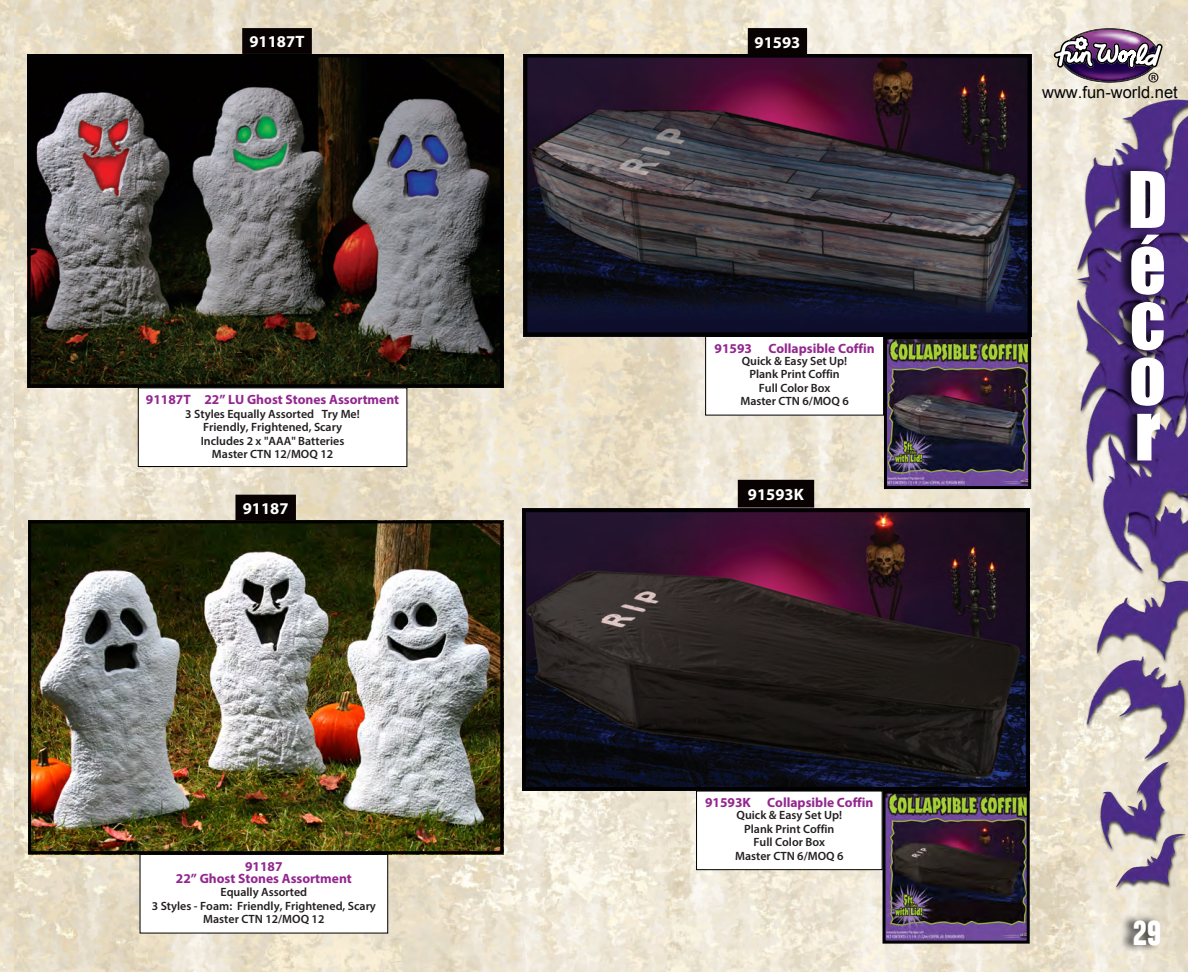
<style>
.page{position:relative;width:1188px;height:972px;background:#fff}
.page>*{position:absolute;margin:0;border:0;box-sizing:border-box;transform-origin:0 0}
.t1{font:72px/55.5px "Impact";color:#fff}
.t2{font:37.5px "Chalet Comprime Hong Kong Eighty";color:#fff}
.t3{font:700 16.5px "Myriad Pro";color:#fff}
.t4{font:16.5px "Arial";color:#040503}
.t5{font:700 13.5px "Myriad Pro";color:#93268f}
.t6{font:600 12px "Myriad Pro";color:#231f20}
</style>
<div class="page">
<img style="left:14px;top:0;width:1174px;height:972px">
<img style="left:0;top:0;width:14px;height:972px">
<img style="left:1076px;top:0;width:112px;height:957px">
<svg style="left:1054px;top:28px;width:109px;height:55px"></svg>
<svg style="left:1119px;top:913px;width:42px;height:40px"></svg>
<div style="left:1115px;top:163px;width:51px;height:306px;background:#010101;opacity:.75"></div>
<img style="left:32px;top:525px;width:467px;height:325px">
<div style="left:28px;top:521px;width:475px;height:333px;border:3px solid #010101"></div>
<img style="left:31px;top:58px;width:468px;height:326px">
<div style="left:27px;top:54px;width:476px;height:334px;border:3px solid #010101"></div>
<img style="left:527px;top:514px;width:498px;height:272px">
<div style="left:522px;top:509px;width:508px;height:282px;border:4px solid #010101"></div>
<img style="left:529px;top:59px;width:497px;height:272px">
<div style="left:524px;top:54px;width:507px;height:282px;border:4px solid #010101"></div>
<div style="left:235px;top:495px;width:61px;height:26px;background:#080302"></div>
<div style="left:738px;top:480px;width:76px;height:28px;background:#080302"></div>
<svg style="left:242px;top:28px;width:70px;height:26px"></svg>
<div style="left:748px;top:28px;width:59px;height:28px;background:#080302"></div>
<svg style="left:139px;top:854px;width:249px;height:80px"></svg>
<svg style="left:138px;top:387px;width:270px;height:80px"></svg>
<svg style="left:705px;top:336px;width:179px;height:80px"></svg>
<svg style="left:696px;top:790px;width:187px;height:80px"></svg>
<img style="left:888px;top:340px;width:139px;height:145px">
<div style="left:884px;top:336px;width:147px;height:153px;border:3px solid #010101"></div>
<img style="left:887px;top:795px;width:139px;height:145px">
<div style="left:883px;top:791px;width:147px;height:153px;border:3px solid #010101"></div>
<p class="t3" style="left:249px;top:31px;width:56px">91187T</p>
<p class="t3" style="left:755px;top:32px;width:47px">91593</p>
<p class="t5" style="left:146px;top:391px;width:255px">91187T 22” LU Ghost Stones Assortment</p>
<p class="t6" style="left:185px;top:406px;width:176px">3 Styles Equally Assorted Try Me!</p>
<p class="t6" style="left:203px;top:419px;width:140px">Friendly, Frightened, Scary</p>
<p class="t6" style="left:201px;top:433px;width:145px">Includes 2 x "AAA" Batteries</p>
<p class="t6" style="left:212px;top:446px;width:123px">Master CTN 12/MOQ 12</p>
<p class="t3" style="left:243px;top:497px;width:47px">91187</p>
<p class="t5" style="left:245px;top:857px;width:39px">91187</p>
<p class="t5" style="left:176px;top:869px;width:177px">22” Ghost Stones Assortment</p>
<p class="t6" style="left:220px;top:885px;width:88px">Equally Assorted</p>
<p class="t6" style="left:152px;top:898px;width:226px">3 Styles - Foam: Friendly, Frightened, Scary</p>
<p class="t6" style="left:203px;top:912px;width:123px">Master CTN 12/MOQ 12</p>
<p class="t5" style="left:715px;top:339px;width:162px">91593 Collapsible Coffin</p>
<p class="t6" style="left:742px;top:353px;width:107px">Quick &amp; Easy Set Up!</p>
<p class="t6" style="left:749px;top:367px;width:92px">Plank Print Coffin</p>
<p class="t6" style="left:759px;top:380px;width:73px">Full Color Box</p>
<p class="t6" style="left:740px;top:394px;width:110px">Master CTN 6/MOQ 6</p>
<p class="t3" style="left:748px;top:484px;width:58px">91593K</p>
<p class="t5" style="left:705px;top:794px;width:170px">91593K Collapsible Coffin</p>
<p class="t6" style="left:737px;top:808px;width:107px">Quick &amp; Easy Set Up!</p>
<p class="t6" style="left:744px;top:821px;width:92px">Plank Print Coffin</p>
<p class="t6" style="left:754px;top:835px;width:73px">Full Color Box</p>
<p class="t6" style="left:735px;top:848px;width:110px">Master CTN 6/MOQ 6</p>
<h3 class="t4" style="left:1042px;top:81px;width:137px">www.fun-world.net</h3>
<h1 class="t1" style="left:1128px;top:165px;width:41px;line-height:66px">D é</h1>
<h1 class="t1" style="left:1129px;top:292px;width:38px;text-align:justify">c o r</h1>
<h2 class="t2" style="left:1133px;top:911px;width:29px">29</h2>
</div>
